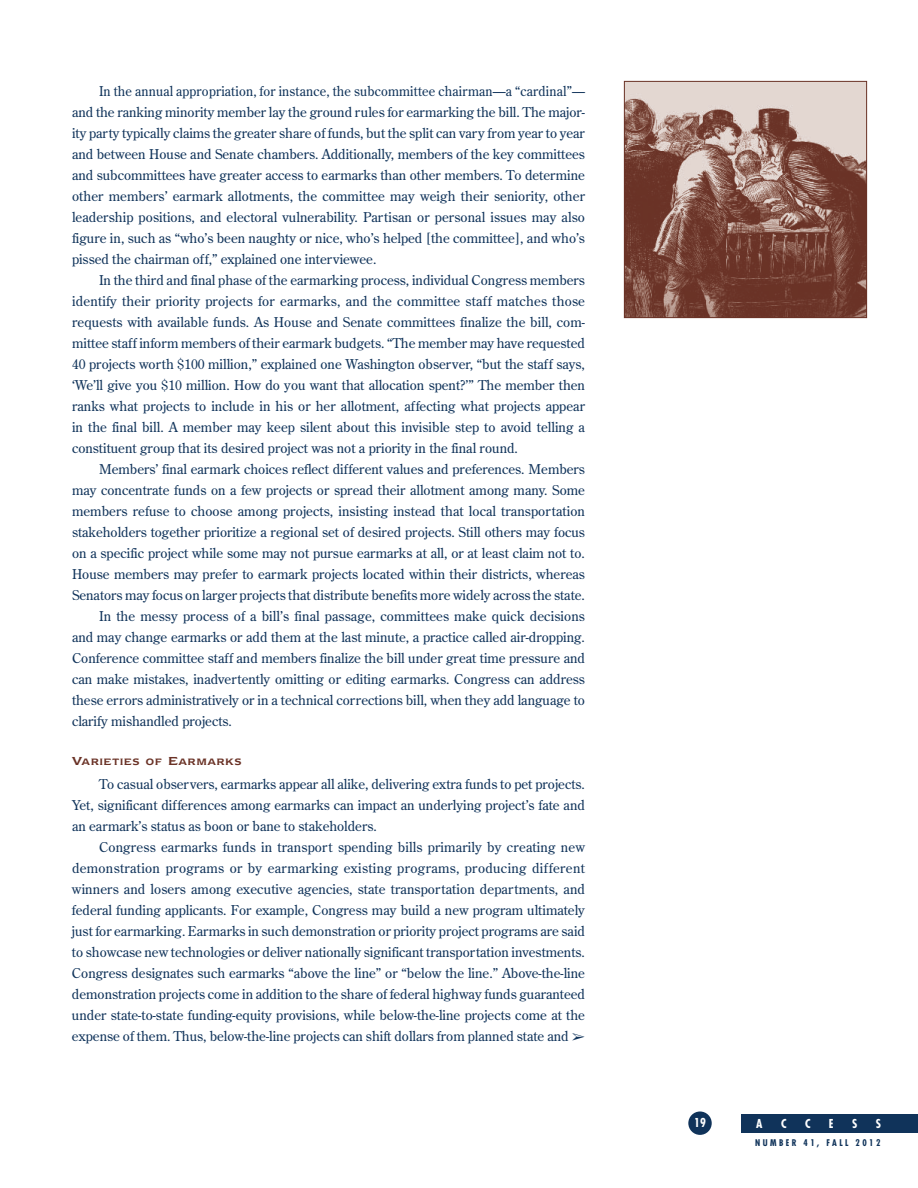
<style>
.page{position:relative;width:918px;height:1188px;background:#fff}
.page>*{position:absolute;margin:0;border:0;box-sizing:border-box;transform-origin:0 0}
.t1{font:13.5px/21px "Century Old Style";color:#10335a;text-align:justify}
.t2{font:13.5px/21px "Century Old Style";color:#10335a;text-align:justify;scale:.96 1}
.t3{font:700 condensed 12px "Futura";color:#fff}
.t4{font:600 10.8px "Newtext IT Cby BT";letter-spacing:.095em;color:#6a3226}
.t5{font:700 condensed 9px "Futura";letter-spacing:.27em;color:#10335a}
.s1{font-size:13.5px}
</style>
<div class="page">
<div style="left:688px;top:1112px;width:24px;height:23px;background:#10335a;border-radius:50%"></div>
<div style="left:741px;top:1114px;width:177px;height:19px;background:#10335a"></div>
<img style="left:626px;top:83px;width:239px;height:233px">
<div style="left:624px;top:81px;width:243px;height:237px;border:1px solid #6a3226"></div>
<p class="t2" style="left:72px;top:82px;width:536px;text-indent:27px">In the annual appropriation, for instance, the subcommittee chairman—a “cardinal”— and the ranking minority member lay the ground rules for earmarking the bill. The major&shy;ity party typically claims the greater share of funds, but the split can vary from year to year and between House and Senate chambers. Additionally, members of the key committees and subcommittees have greater access to earmarks than other members. To determine other members’ earmark allotments, the committee may weigh their seniority, other leadership positions, and electoral vulnerability. Partisan or personal issues may also figure in, such as “who’s been naughty or nice, who’s helped [the committee], and who’s pissed the chairman off,” explained one interviewee.</p>
<p class="t1" style="left:72px;top:271px;width:515px;text-indent:27px">In the third and final phase of the earmarking process, individual Congress members identify their priority projects for earmarks, and the committee staff matches those requests with available funds. As House and Senate committees finalize the bill, com&shy;mittee staff inform members of their earmark budgets. “The member may have requested 40 projects worth $100 million,” explained one Washington observer, “but the staff says, ‘We’ll give you $10 million. How do you want that allocation spent?’” The member then ranks what projects to include in his or her allotment, affecting what projects appear in the final bill. A member may keep silent about this invisible step to avoid telling a constituent group that its desired project was not a priority in the final round.</p>
<p class="t1" style="left:99px;top:460px;width:487px">Members’ final earmark choices reflect different values and preferences. Members</p>
<p class="t1" style="left:72px;top:481px;width:514px">may concentrate funds on a few projects or spread their allotment among many. Some</p>
<p class="t1" style="left:72px;top:502px;width:515px">members refuse to choose among projects, insisting instead that local transportation</p>
<p class="t1" style="left:72px;top:523px;width:515px">stakeholders together prioritize a regional set of desired projects. Still others may focus</p>
<p class="t1" style="left:72px;top:544px;width:514px">on a specific project while some may not pursue earmarks at all, or at least claim not to.</p>
<p class="t1" style="left:72px;top:565px;width:515px">House members may prefer to earmark projects located within their districts, whereas</p>
<p class="t1" style="left:72px;top:586px;width:514px">Senators may focus on larger projects that distribute benefits more widely across the state.</p>
<p class="t1" style="left:99px;top:607px;width:488px">In the messy process of a bill’s final passage, committees make quick decisions</p>
<p class="t1" style="left:72px;top:628px;width:514px">and may change earmarks or add them at the last minute, a practice called air-dropping.</p>
<p class="t1" style="left:72px;top:649px;width:515px">Conference committee staff and members finalize the bill under great time pressure and</p>
<p class="t1" style="left:72px;top:670px;width:515px">can make mistakes, inadvertently omitting or editing earmarks. Congress can address</p>
<p class="t1" style="left:72px;top:691px;width:514px">these errors administratively or in a technical corrections bill, when they add language to</p>
<p class="t1" style="left:72px;top:712px;width:162px">clarify mishandled projects.</p>
<p class="t4" style="left:72px;top:758px;width:171px"><span class="s1">V</span>ARIETIES OF <span class="s1">E</span>ARMARKS</p>
<p class="t1" style="left:72px;top:775px;width:514px;text-indent:27px">To casual observers, earmarks appear all alike, delivering extra funds to pet projects.<br>Yet, significant differences among earmarks can impact an underlying project’s fate and an earmark’s status as boon or bane to stakeholders.</p>
<p class="t1" style="left:72px;top:838px;width:515px;text-indent:27px">Congress earmarks funds in transport spending bills primarily by creating new demonstration programs or by earmarking existing programs, producing different winners and losers among executive agencies, state transportation departments, and federal funding applicants. For example, Congress may build a new program ultimately just for earmarking. Earmarks in such demonstration or priority project programs are said to showcase new technologies or deliver nationally significant transportation investments.<br>Congress designates such earmarks “above the line” or “below the line.” Above-the-line demonstration projects come in addition to the share of federal highway funds guaranteed under state-to-state funding-equity provisions, while below-the-line projects come at the expense of them. Thus, below-the-line projects can shift dollars from planned state and ➢</p>
<p class="t3" style="left:694px;top:1117px;width:13px">19</p>
<p class="t3" style="left:756px;top:1119px;width:8px">A</p>
<p class="t3" style="left:781px;top:1119px;width:7px">C</p>
<p class="t3" style="left:805px;top:1119px;width:7px">C</p>
<p class="t3" style="left:829px;top:1119px;width:6px">E</p>
<p class="t3" style="left:852px;top:1119px;width:7px">S</p>
<p class="t3" style="left:876px;top:1119px;width:7px">S</p>
<p class="t5" style="left:755px;top:1139px;width:127px">NUMBER 41, FALL 2012</p>
</div>
